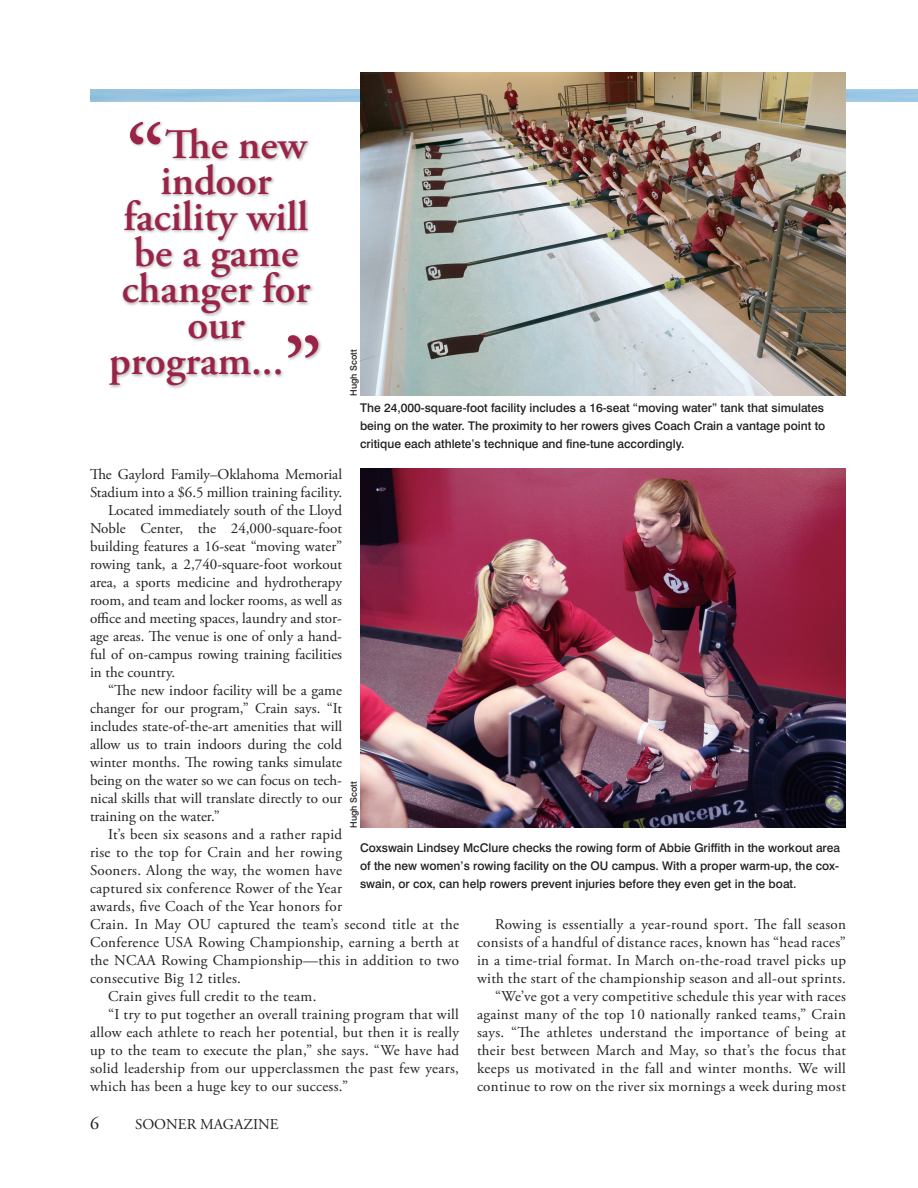
<style>
.page{position:relative;width:918px;height:1188px;background:#fff}
.page>*{position:absolute;margin:0;border:0;box-sizing:border-box;transform-origin:0 0}
.BodyText{font:600 42px/36px "Adobe Garamond Pro";color:#9a2448;text-align:center}
.t1{font:18px "Adobe Garamond Pro";color:#231f20}
.BodyText-2{font:15px/18px "Adobe Garamond Pro";letter-spacing:.02em;color:#231f20;text-align:justify}
.BodyText-3{font:15px/18px "Adobe Garamond Pro";color:#231f20}
.Cutline{font:500 12px/18px "Swiss 721 BT";color:#231f20;text-align:justify}
.Cutline-2{font:500 9px "Swiss 721 BT";color:#231f20}
.s1{font-size:90px}
</style>
<div class="page">
<img style="left:360px;top:468px;width:486px;height:360px">
<img style="left:360px;top:72px;width:486px;height:324px">
<div style="left:108px;top:120px;width:215px;height:270px;background:#231f20;opacity:.35"></div>
<p class="BodyText" style="left:122px;top:127px;width:190px"><span class="s1">“</span>The new indoor facility will be a game changer for our</p>
<p class="BodyText" style="left:109px;top:343px;width:215px">program...<span class="s1">”</span></p>
<p class="Cutline-2" style="left:348px;top:396px;width:48px;rotate:-90deg">Hugh Scott</p>
<p class="Cutline" style="left:360px;top:399px;width:467px">The 24,000-square-foot facility includes a 16-seat “moving water” tank that simulates being on the water. The proximity to her rowers gives Coach Crain a vantage point to critique each athlete’s technique and fine-tune accordingly.</p>
<p class="BodyText-3" style="left:90px;top:466px;width:254px">The Gaylord Family–Oklahoma Memorial<br>Stadium into a $6.5 million training facility.</p>
<p class="BodyText-2" style="left:90px;top:502px;width:254px;text-indent:18px">Located immediately south of the Lloyd Noble Center, the 24,000-square-foot building features a 16-seat “moving water” rowing tank, a 2,740-square-foot workout area, a sports medicine and hydrotherapy room, and team and locker rooms, as well as office and meeting spaces, laundry and stor&shy;age areas. The venue is one of only a hand&shy;ful of on-campus rowing training facilities in the country.</p>
<p class="BodyText-2" style="left:90px;top:682px;width:254px;text-indent:18px">“The new indoor facility will be a game changer for our program,” Crain says. “It includes state-of-the-art amenities that will allow us to train indoors during the cold winter months. The rowing tanks simulate being on the water so we can focus on tech&shy;nical skills that will translate directly to our training on the water.”</p>
<p class="BodyText-2" style="left:90px;top:826px;width:371px;text-align:left;text-indent:18px">It’s been six seasons and a rather rapid<br>rise to the top for Crain and her rowing<br>Sooners. Along the way, the women have<br>captured six conference Rower of the Year<br>awards, five Coach of the Year honors for<br>Crain. In May OU captured the team’s second title at the Conference USA Rowing Championship, earning a berth at the NCAA Rowing Championship—this in addition to two consecutive Big 12 titles.</p>
<p class="BodyText-2" style="left:108px;top:988px;width:210px">Crain gives full credit to the team.</p>
<p class="BodyText-2" style="left:90px;top:1006px;width:371px;text-indent:18px">“I try to put together an overall training program that will allow each athlete to reach her potential, but then it is really up to the team to execute the plan,” she says. “We have had solid leadership from our upperclassmen the past few years, which has been a huge key to our success.”</p>
<p class="Cutline-2" style="left:348px;top:828px;width:48px;rotate:-90deg">Hugh Scott</p>
<p class="Cutline" style="left:360px;top:839px;width:482px">Coxswain Lindsey McClure checks the rowing form of Abbie Griffith in the workout area of the new women’s rowing facility on the OU campus. With a proper warm-up, the cox&shy;swain, or cox, can help rowers prevent injuries before they even get in the boat.</p>
<p class="BodyText-2" style="left:477px;top:916px;width:371px;text-indent:18px">Rowing is essentially a year-round sport. The fall season consists of a handful of distance races, known has “head races” in a time-trial format. In March on-the-road travel picks up with the start of the championship season and all-out sprints.</p>
<p class="BodyText-2" style="left:477px;top:988px;width:371px;text-indent:18px">“We’ve got a very competitive schedule this year with races against many of the top 10 nationally ranked teams,” Crain says. “The athletes understand the importance of being at their best between March and May, so that’s the focus that keeps us motivated in the fall and winter months. We will continue to row on the river six mornings a week during most</p>
<p class="t1" style="left:90px;top:1113px;width:10px">6</p>
<p class="BodyText-3" style="left:135px;top:1116px;width:145px">SOONER MAGAZINE</p>
</div>
